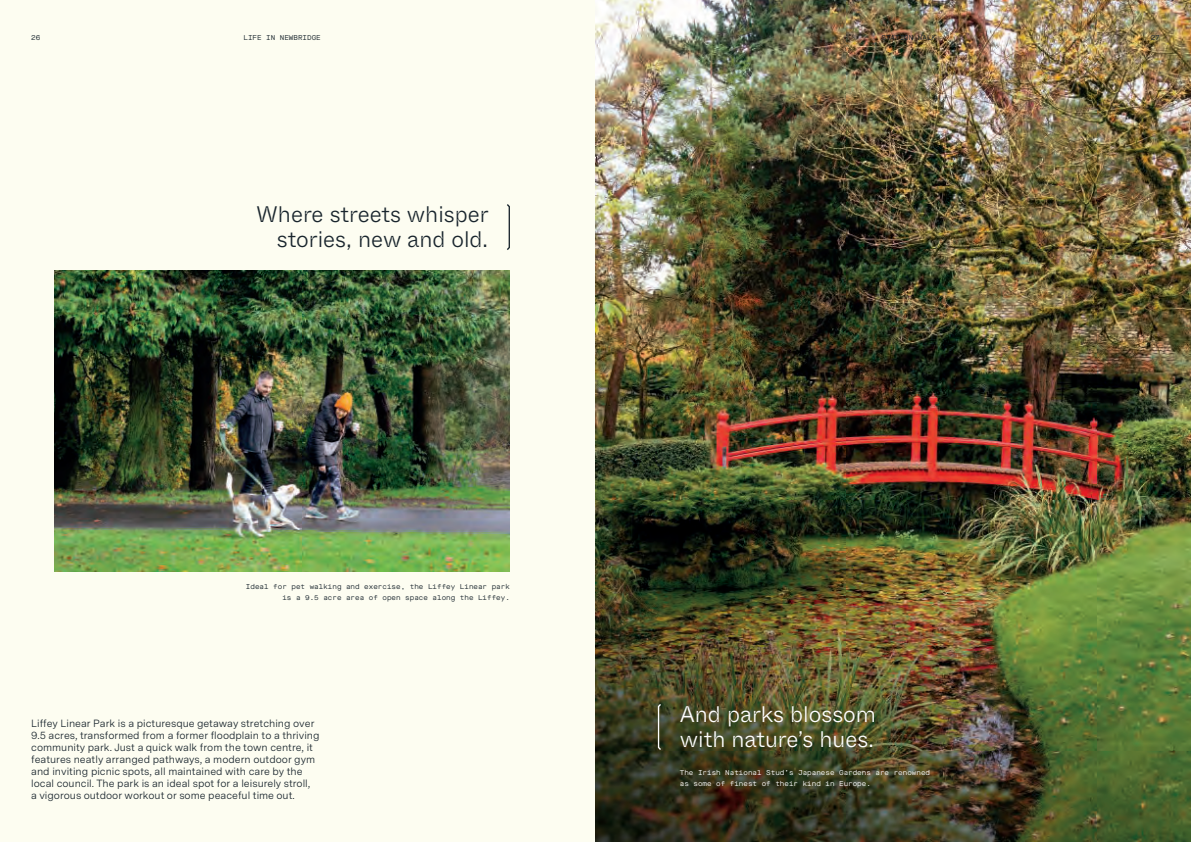
<style>
.page{position:relative;width:1191px;height:842px;background:#fdfdf1}
.page>*{position:absolute;margin:0;border:0;box-sizing:border-box;transform-origin:0 0}
.t1{font:300 22.5px/25px "ABC Whyte Inktrap";color:#19252d;text-align:right}
.t2{font:300 22.5px/25px "ABC Whyte Inktrap";color:#fff}
.t3{font:10.5px/12px "Messina Sans";color:#19252d}
.t4{font:7px/11px "Maison Neue Mono";color:#19252d;text-align:right}
.t5{font:7px/11px "Maison Neue Mono";color:#fff}
</style>
<div class="page">
<img style="left:54px;top:270px;width:456px;height:302px">
<svg style="left:507px;top:204px;width:3px;height:46px"></svg>
<img style="left:595px;top:0;width:596px;height:401px">
<img style="left:595px;top:401px;width:596px;height:441px">
<svg style="left:658px;top:704px;width:3px;height:46px"></svg>
<p class="t4" style="left:31px;top:32px;width:11px">26</p>
<p class="t4" style="left:243px;top:32px;width:79px">LIFE I N NEWBRIDGE</p>
<p class="t4" style="left:881px;top:32px;width:56px">STATION WALK</p>
<p class="t4" style="left:1150px;top:32px;width:11px">27</p>
<h1 class="t1" style="left:256px;top:202px;width:234px">Where streets whisper stories, new and old.</h1>
<p class="t4" style="left:246px;top:580px;width:265px">Ideal for pet walking and exercise, the Liffey Linear park is a 9.5 acre area of open space along the Liffey.</p>
<p class="t3" style="left:31px;top:717px;width:290px">Liffey Linear Park is a picturesque getaway stretching over 9.5 acres, transformed from a former floodplain to a thriving community park. Just a quick walk from the town centre, it features neatly arranged pathways, a modern outdoor gym and inviting picnic spots, all maintained with care by the local council. The park is an ideal spot for a leisurely stroll,<br>a vigorous outdoor workout or some peaceful time out.</p>
<h1 class="t2" style="left:680px;top:702px;width:198px">And parks blossom with nature’s hues.</h1>
<p class="t5" style="left:680px;top:767px;width:252px">The I rish National Stud’s Japanese Gardens are renowned as some of finest of their kind in Europe.</p>
</div>
